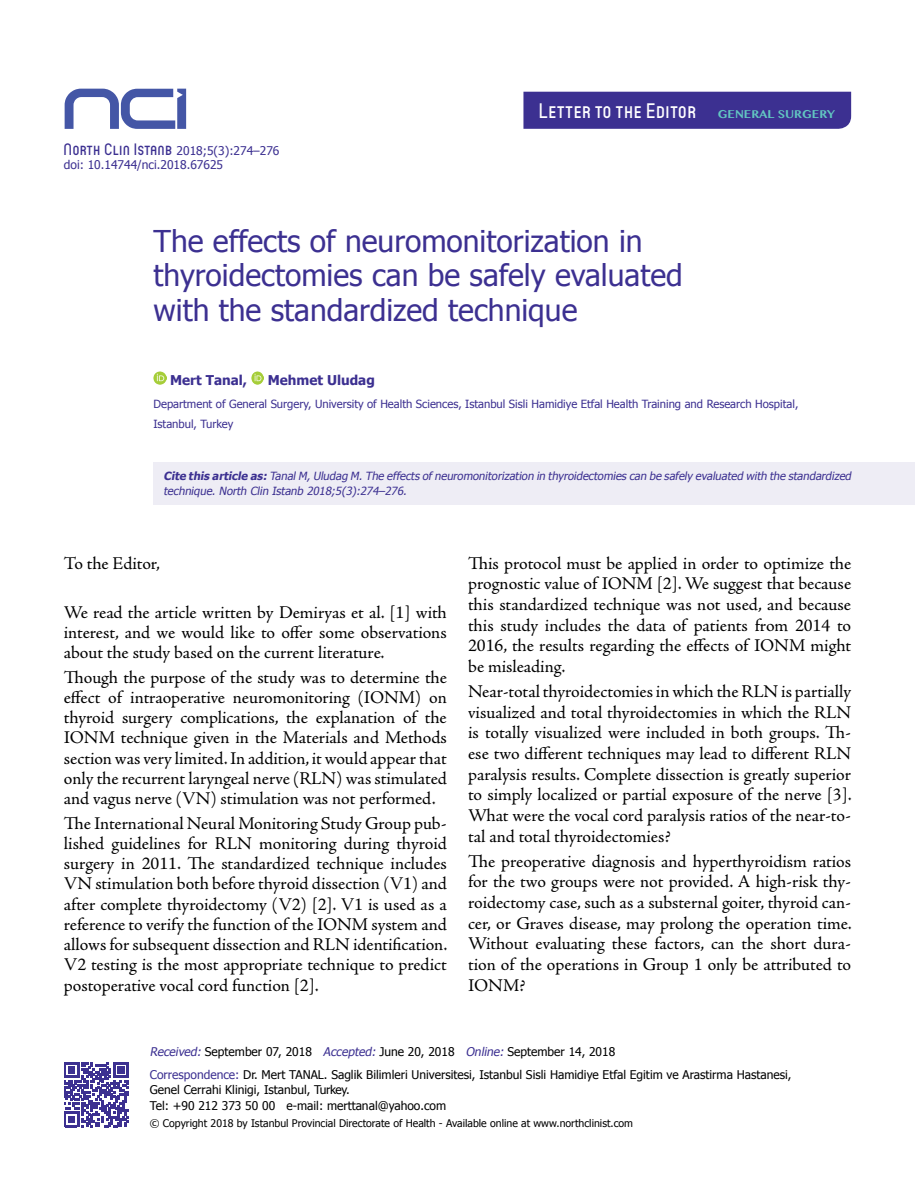
<style>
.page{position:relative;width:915px;height:1191px;background:#fff}
.page>*{position:absolute;margin:0;border:0;box-sizing:border-box;transform-origin:0 0}
.t1{font:30px/34.5px "Tahoma";color:#3c3091}
.t2{font:500 21px "Circula";letter-spacing:.055em;color:#fff}
.t3{font:18px/20.7px "Adobe Jenson Pro";letter-spacing:-.005em;color:#000;text-align:justify}
.t4{font:700 13.5px "Tahoma";color:#3c3091}
.t5{font:12px/23px "Tahoma";color:#000}
.t6{font:12px/14.4px "Tahoma";color:#3c3091}
.t7{font:italic 11.25px/15px "Tahoma";color:#3c3091}
.t8{font:11.25px/19.5px "Tahoma";color:#3c3091}
.t9{font:700 11.25px "Tamil MN";color:#62c6c1}
.t10{font:10.5px "Tahoma";color:#000}
.s1{font-family:"Circula";font-weight:500;font-size:16.5px}
.s2{font-weight:700}
.s3{font-style:italic;color:#3c3091}
.s4{color:#3c3091}
</style>
<div class="page">
<svg style="left:153px;top:372px;width:13px;height:13px"></svg>
<svg style="left:251px;top:372px;width:13px;height:13px"></svg>
<svg style="left:65px;top:89px;width:121px;height:40px"></svg>
<div style="left:523px;top:92px;width:327px;height:37px;background:#3c3091"></div>
<div style="left:153px;top:462px;width:761px;height:42px;background:#eeedf5"></div>
<svg style="left:64px;top:1062px;width:65px;height:65px"></svg>
<p class="t6" style="left:64px;top:143px;width:217px"><span class="s1">North Clin Istanb</span> 2018;5(3):274–276 doi: 10.14744/nci.2018.67625</p>
<p class="t2" style="left:539px;top:98px;width:158px">Letter to the Editor</p>
<p class="t9" style="left:717px;top:107px;width:119px">GENERAL SURGERY</p>
<h1 class="t1" style="left:153px;top:222px;width:530px">The effects of neuromonitorization in thyroidectomies can be safely evaluated with the standardized technique</h1>
<p class="t4" style="left:170px;top:370px;width:78px">Mert Tanal,</p>
<p class="t4" style="left:268px;top:370px;width:108px">Mehmet Uludag</p>
<p class="t8" style="left:153px;top:394px;width:646px">Department of General Surgery, University of Health Sciences, Istanbul Sisli Hamidiye Etfal Health Training and Research Hospital,<br>Istanbul, Turkey</p>
<p class="t7" style="left:163px;top:468px;width:691px"><span class="s2">Cite this article as:</span>TanalM,Uludag M.The effects ofneuromonitorization in thyroidectomies can be safely evaluated with the standardized technique. North Clin Istanb 2018;5(3):274–276.</p>
<p class="t3" style="left:64px;top:553px;width:98px">To the Editor,</p>
<p class="t3" style="left:64px;top:602px;width:384px;line-height:20.2px">We read the article written by Demiryas et al. [1] with interest, and we would like to offer some observations about the study based on the current literature.</p>
<p class="t3" style="left:64px;top:667px;width:384px;line-height:20.2px">Though the purpose of the study was to determine the effect of intraoperative neuromonitoring (IONM) on thyroid surgery complications, the explanation of the IONM technique given in the Materials and Methods section was very limited. In addition, it would appear that only the recurrent laryngeal nerve (RLN) was stimulated and vagus nerve (VN) stimulation was not performed.</p>
<p class="t3" style="left:64px;top:813px;width:385px;line-height:20.2px">The International Neural Monitoring Study Group pub&shy;lished guidelines for RLN monitoring during thyroid surgery in 2011. The standardized technique includes VN stimulation both before thyroid dissection (V1) and after complete thyroidectomy (V2) [2]. V1 is used as a reference to verify the function of the IONM system and allows for subsequent dissection and RLN identification.<br>V2 testing is the most appropriate technique to predict postoperative vocal cord function [2].</p>
<p class="t3" style="left:468px;top:553px;width:384px">This protocol must be applied in order to optimize the prognostic value of IONM [2]. We suggest that because this standardized technique was not used, and because this study includes the data of patients from 2014 to 2016, the results regarding the effects of IONM might be misleading.</p>
<p class="t3" style="left:468px;top:681px;width:385px">Near-total thyroidectomies in which the RLN is partially visualized and total thyroidectomies in which the RLN is totally visualized were included in both groups. Th&shy;ese two different techniques may lead to different RLN paralysis results. Complete dissection is greatly superior to simply localized or partial exposure of the nerve [3].<br>What were the vocal cord paralysis ratios of the near-to&shy;tal and total thyroidectomies?</p>
<p class="t3" style="left:468px;top:851px;width:385px">The preoperative diagnosis and hyperthyroidism ratios for the two groups were not provided. A high-risk thy&shy;roidectomy case, such as a substernal goiter, thyroid can&shy;cer, or Graves disease, may prolong the operation time.<br>Without evaluating these factors, can the short dura&shy;tion of the operations in Group 1 only be attributed to IONM?</p>
<p class="t5" style="left:150px;top:1040px;width:643px"><span class="s3">Received:</span> September 07, 2018 <span class="s3">Accepted:</span>June 20, 2018 <span class="s3">Online:</span> September 14, 2018<br><span class="s4">Correspondence:</span> Dr. Mert TANAL. Saglik Bilimleri Universitesi, Istanbul Sisli Hamidiye Etfal Egitim ve Arastirma Hastanesi,</p>
<p class="t5" style="left:150px;top:1080px;width:297px;line-height:16.5px">Genel Cerrahi Klinigi, Istanbul, Turkey.<br>Tel: +90 212 373 50 00 e-mail: merttanal@yahoo.com</p>
<p class="t10" style="left:150px;top:1116px;width:484px">© Copyright 2018 by Istanbul Provincial Directorate of Health - Available online at www.northclinist.com</p>
</div>
